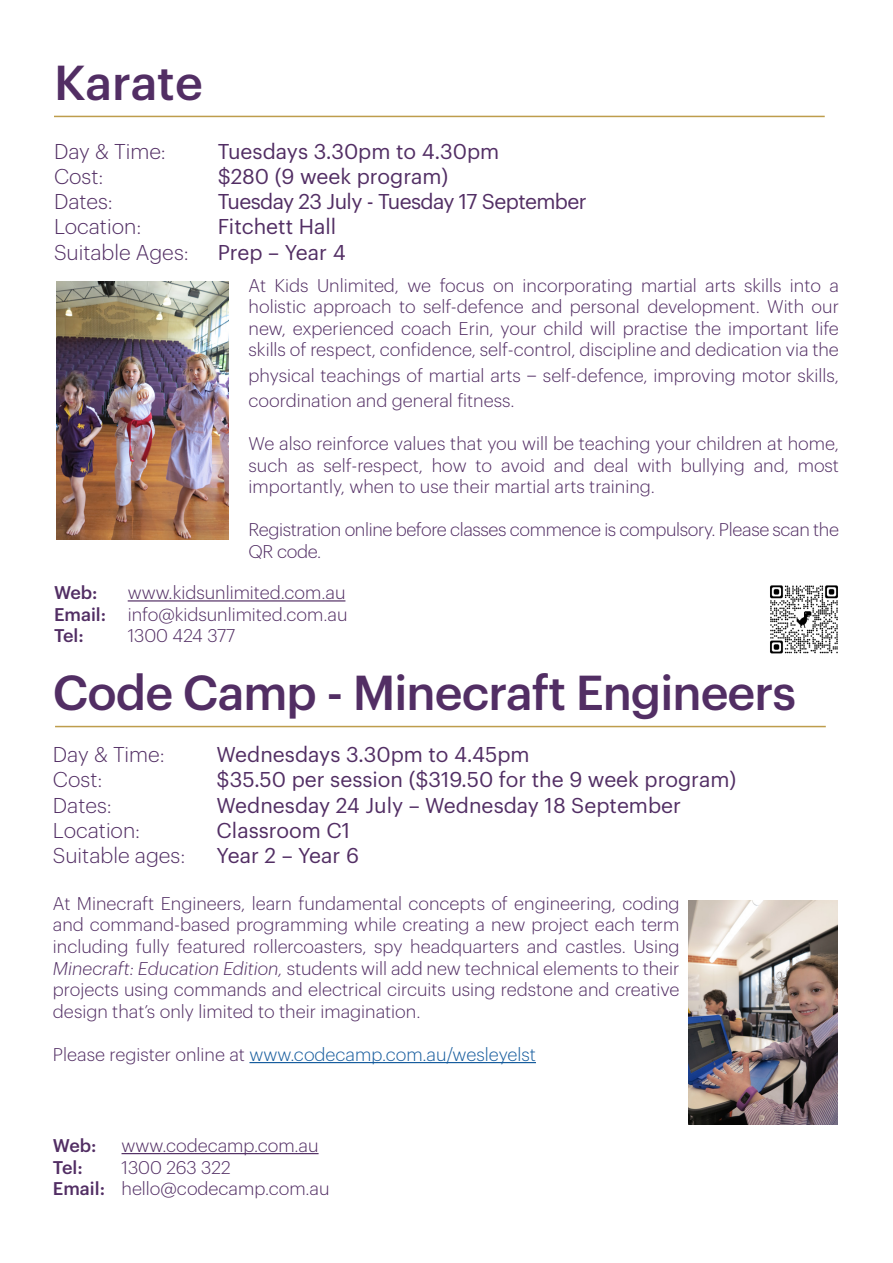
<style>
.page{position:relative;width:893px;height:1263px;background:#fff}
.page>*{position:absolute;margin:0;border:0;box-sizing:border-box;transform-origin:0 0}
.t1{font:500 48px "Graphik";letter-spacing:-.02em;color:#522e64}
.t2{font:21px "Graphik";color:#522e64}
.t3{font:300 21px "Graphik";color:#522e64}
.t4{font:21px "Graphik";letter-spacing:-.03em;color:#522e64}
.t5{font:300 18px/21.6px "Graphik";color:#522e64;text-align:justify}
.t6{font:300 18px/21.6px "Graphik";letter-spacing:-.02em;color:#522e64}
.t7{font:300 18px "Graphik";color:#175d9e}
.t8{font:500 18px "Graphik";color:#522e64}
.s1{font-size:21px}
.s2{font-style:italic}
.s3{color:#522e64}
</style>
<div class="page">
<hr style="left:128px;top:600px;width:217px;height:1px;background:#522e64">
<img style="left:770px;top:585px;width:68px;height:69px">
<hr style="left:54px;top:116px;width:771px;height:1px;background:#be9d4c">
<img style="left:56px;top:281px;width:172px;height:258px">
<hr style="left:249px;top:1062px;width:287px;height:1px;background:#175d9e">
<hr style="left:122px;top:1153px;width:197px;height:1px;background:#522e64">
<hr style="left:55px;top:726px;width:771px;height:1px;background:#be9d4c">
<img style="left:688px;top:901px;width:149px;height:224px">
<p class="t1" style="left:54px;top:46px;width:150px">Karate</p>
<p class="t3" style="left:54px;top:136px;width:113px">Day &amp; Time:</p>
<p class="t3" style="left:54px;top:161px;width:51px">Cost:</p>
<p class="t3" style="left:54px;top:186px;width:60px">Dates:</p>
<p class="t3" style="left:54px;top:212px;width:89px">Location:</p>
<p class="t3" style="left:54px;top:237px;width:136px">Suitable Ages:</p>
<p class="t2" style="left:218px;top:135px;width:283px">Tuesdays 3.30pm to 4.30pm</p>
<p class="t2" style="left:218px;top:161px;width:232px">$280 (9 week program)</p>
<p class="t4" style="left:218px;top:186px;width:370px">Tuesday 23 July - Tuesday 17 September</p>
<p class="t2" style="left:218px;top:211px;width:120px">Fitchett Hall</p>
<p class="t2" style="left:218px;top:236px;width:129px">Prep – Year 4</p>
<p class="t5" style="left:249px;top:273px;width:592px">At Kids Unlimited, we focus on incorporating martial arts skills into a holistic approach to self-defence and personal development. With our new, experienced coach Erin, your child will practise the important life skills of respect, confidence, self-control, discipline and dedication via the</p>
<p class="t5" style="left:249px;top:361px;width:592px;line-height:25.2px">physical teachings of martial arts <span class="s1">–</span> self-defence, improving motor skills, coordination and general fitness.</p>
<p class="t5" style="left:249px;top:431px;width:592px">We also reinforce values that you will be teaching your children at home, such as self-respect, how to avoid and deal with bullying and, most importantly, when to use their martial arts training.</p>
<p class="t6" style="left:249px;top:518px;width:592px">Registration online before classes commence is compulsory. Please scan the<br>QR code.</p>
<p class="t8" style="left:54px;top:579px;width:45px">Web:</p>
<p class="t8" style="left:54px;top:601px;width:54px">Email:</p>
<p class="t8" style="left:54px;top:622px;width:31px">Tel:</p>
<p class="t5" style="left:128px;top:580px;width:219px">www.kidsunlimited.com.au</p>
<p class="t5" style="left:128px;top:602px;width:221px">info@kidsunlimited.com.au</p>
<p class="t5" style="left:128px;top:624px;width:109px">1300 424 377</p>
<p class="t1" style="left:53px;top:656px;width:745px">Code Camp - Minecraft Engineers</p>
<p class="t3" style="left:53px;top:739px;width:113px">Day &amp; Time:</p>
<p class="t3" style="left:53px;top:764px;width:51px">Cost:</p>
<p class="t3" style="left:53px;top:790px;width:60px">Dates:</p>
<p class="t3" style="left:53px;top:815px;width:89px">Location:</p>
<p class="t3" style="left:53px;top:840px;width:134px">Suitable ages:</p>
<p class="t2" style="left:217px;top:739px;width:314px">Wednesdays 3.30pm to 4.45pm</p>
<p class="t2" style="left:217px;top:764px;width:521px">$35.50 per session ($319.50 for the 9 week program)</p>
<p class="t2" style="left:217px;top:789px;width:466px">Wednesday 24 July – Wednesday 18 September</p>
<p class="t2" style="left:217px;top:814px;width:135px">Classroom C1</p>
<p class="t2" style="left:217px;top:840px;width:144px">Year 2 – Year 6</p>
<p class="t5" style="left:53px;top:891px;width:628px">At Minecraft Engineers, learn fundamental concepts of engineering, coding and command-based programming while creating a new project each term including fully featured rollercoasters, spy headquarters and castles. Using <span class="s2">Minecraft: Education Edition,</span> students will add new technical elements to their projects using commands and electrical circuits using redstone and creative design that’s only limited to their imagination.</p>
<p class="t7" style="left:53px;top:1041px;width:485px"><span class="s3">Please register online at</span> www.codecamp.com.au/wesleyelst</p>
<p class="t8" style="left:53px;top:1132px;width:45px">Web:</p>
<p class="t8" style="left:53px;top:1153px;width:31px">Tel:</p>
<p class="t8" style="left:53px;top:1175px;width:54px">Email:</p>
<p class="t5" style="left:122px;top:1133px;width:199px">www.codecamp.com.au</p>
<p class="t5" style="left:122px;top:1155px;width:111px">1300 263 322</p>
<p class="t5" style="left:122px;top:1176px;width:210px">hello@codecamp.com.au</p>
</div>
